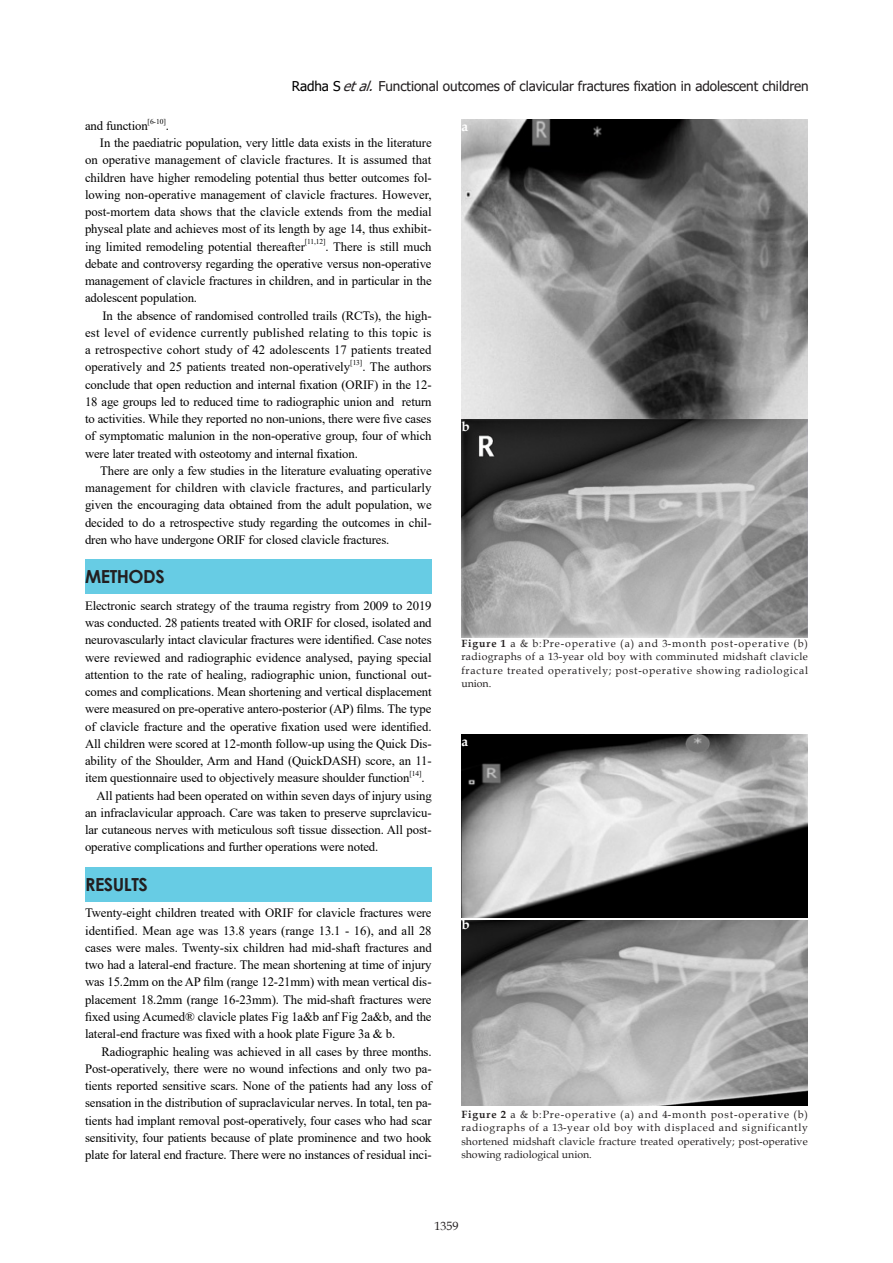
<style>
.page{position:relative;width:893px;height:1263px;background:#fff}
.page>*{position:absolute;margin:0;border:0;box-sizing:border-box;transform-origin:0 0}
.Abstract{font:700 18px "Century Gothic";letter-spacing:-.025em;color:#231f20}
.t1{font:13.5px "Tahoma";letter-spacing:-.005em;color:#231f20}
.Tahoma-7{font:700 13.5px "Book Antiqua";color:#fff}
.版权和文献注录{font:12.75px/17.2px "Times New Roman";letter-spacing:-.01em;color:#000;text-align:justify}
.t2{font:12px "Book Antiqua";color:#231f20}
.Tahoma-7-2{font:10.5px/13.5px "Book Antiqua";letter-spacing:.015em;color:#231f20;text-align:justify}
.版权和文献注录-2{font:7.5px "Times New Roman";letter-spacing:-.01em;color:#000}
.s1{color:#000}
.s2{font-style:italic}
.s3{font-weight:700}
</style>
<div class="page">
<div style="left:85px;top:867px;width:347px;height:34px;background:#67cce4"></div>
<div style="left:85px;top:560px;width:347px;height:34px;background:#67cce4"></div>
<img style="left:461px;top:119px;width:347px;height:519px">
<img style="left:461px;top:735px;width:347px;height:182px">
<img style="left:461px;top:920px;width:347px;height:186px">
<p class="t1" style="left:292px;top:77px;width:518px"><span class="s1">Radha S</span> <span class="s2">etal.</span>Functional outcomes of clavicular fractures fixation in adolescent children</p>
<p class="版权和文献注录" style="left:85px;top:117px;width:64px">and function</p>
<p class="版权和文献注录-2" style="left:148px;top:116px;width:20px">[6-10]</p>
<p class="版权和文献注录" style="left:166px;top:117px;width:5px">.</p>
<p class="版权和文献注录" style="left:85px;top:134px;width:348px;text-indent:15px">In the paediatric population, very little data exists in the literature on operative management of clavicle fractures. It is assumed that children have higher remodeling potential thus better outcomes fol&shy;lowing non-operative management of clavicle fractures. However, post-mortem data shows that the clavicle extends from the medial physeal plate and achieves most of its length by age 14, thus exhibit&shy;ing limited remodeling potential thereafter</p>
<p class="版权和文献注录-2" style="left:305px;top:237px;width:22px">[11,12]</p>
<p class="版权和文献注录" style="left:85px;top:237px;width:348px;text-indent:241px">. There is still much debate and controversy regarding the operative versus non-operative management of clavicle fractures in children, and in particular in the adolescent population.</p>
<p class="版权和文献注录" style="left:85px;top:306px;width:348px;text-indent:17px">In the absence of randomised controlled trails (RCTs), the high&shy;est level of evidence currently published relating to this topic is a retrospective cohort study of 42 adolescents 17 patients treated operatively and 25 patients treated non-operatively</p>
<p class="版权和文献注录-2" style="left:350px;top:357px;width:14px">[13]</p>
<p class="版权和文献注录" style="left:85px;top:358px;width:348px;text-indent:277px">. The authors conclude that open reduction and internal fixation (ORIF) in the 12- 18 age groups led to reduced time to radiographic union and return to activities. While they reported no non-unions, there were five cases of symptomatic malunion in the non-operative group, four of which were later treated with osteotomy and internal fixation.</p>
<p class="版权和文献注录" style="left:85px;top:462px;width:348px;text-indent:15px">There are only a few studies in the literature evaluating operative management for children with clavicle fractures, and particularly given the encouraging data obtained from the adult population, we decided to do a retrospective study regarding the outcomes in chil&shy;dren who have undergone ORIF for closed clavicle fractures.</p>
<p class="Abstract" style="left:85px;top:563px;width:81px">METHODS</p>
<p class="版权和文献注录" style="left:85px;top:597px;width:348px">Electronic search strategy of the trauma registry from 2009 to 2019 was conducted. 28 patients treated with ORIF for closed, isolated and neurovascularly intact clavicular fractures were identified. Case notes were reviewed and radiographic evidence analysed, paying special attention to the rate of healing, radiographic union, functional out&shy;comes and complications. Mean shortening and vertical displacement were measured on pre-operative antero-posterior (AP) films. The type of clavicle fracture and the operative fixation used were identified.<br>All children were scored at 12-month follow-up using the Quick Dis&shy;ability of the Shoulder, Arm and Hand (QuickDASH) score, an 11- item questionnaire used to objectively measure shoulder function</p>
<p class="版权和文献注录-2" style="left:409px;top:768px;width:14px">[14]</p>
<p class="版权和文献注录" style="left:421px;top:769px;width:5px">.</p>
<p class="版权和文献注录" style="left:85px;top:786px;width:348px;text-indent:12px">All patients had been operated on within seven days of injury using an infraclavicular approach. Care was taken to preserve suprclavicu&shy;lar cutaneous nerves with meticulous soft tissue dissection. All post&shy;operative complications and further operations were noted.</p>
<p class="Abstract" style="left:85px;top:871px;width:64px">RESULTS</p>
<p class="版权和文献注录" style="left:85px;top:904px;width:348px">Twenty-eight children treated with ORIF for clavicle fractures were identified. Mean age was 13.8 years (range 13.1 - 16), and all 28 cases were males. Twenty-six children had mid-shaft fractures and two had a lateral-end fracture. The mean shortening at time of injury was 15.2mm on the AP film (range 12-21mm) with mean vertical dis&shy;placement 18.2mm (range 16-23mm). The mid-shaft fractures were fixed using Acumed® clavicle plates Fig 1a&amp;b anf Fig 2a&amp;b, and the lateral-end fracture was fixed with a hook plate Figure 3a &amp; b.</p>
<p class="版权和文献注录" style="left:85px;top:1042px;width:348px;text-indent:16px">Radiographic healing was achieved in all cases by three months.<br>Post-operatively, there were no wound infections and only two pa&shy;tients reported sensitive scars. None of the patients had any loss of sensation in the distribution of supraclavicular nerves. In total, ten pa&shy;tients had implant removal post-operatively, four cases who had scar sensitivity, four patients because of plate prominence and two hook plate for lateral end fracture. There were no instances of residual inci-</p>
<p class="Tahoma-7" style="left:461px;top:117px;width:8px">a</p>
<p class="Tahoma-7" style="left:461px;top:418px;width:10px">b</p>
<p class="Tahoma-7-2" style="left:461px;top:636px;width:348px"><span class="s3">Figure 1</span> a &amp; b:Pre-operative (a) and 3-month post-operative (b) radiographs of a 13-year old boy with comminuted midshaft clavicle fracture treated operatively; post-operative showing radiological union.</p>
<p class="Tahoma-7" style="left:461px;top:732px;width:8px">a</p>
<p class="Tahoma-7" style="left:461px;top:915px;width:10px">b</p>
<p class="Tahoma-7-2" style="left:461px;top:1107px;width:348px"><span class="s3">Figure 2</span> a &amp; b:Pre-operative (a) and 4-month post-operative (b) radiographs of a 13-year old boy with displaced and significantly shortened midshaft clavicle fracture treated operatively; post-operative showing radiological union.</p>
<p class="t2" style="left:434px;top:1217px;width:25px">1359</p>
</div>
